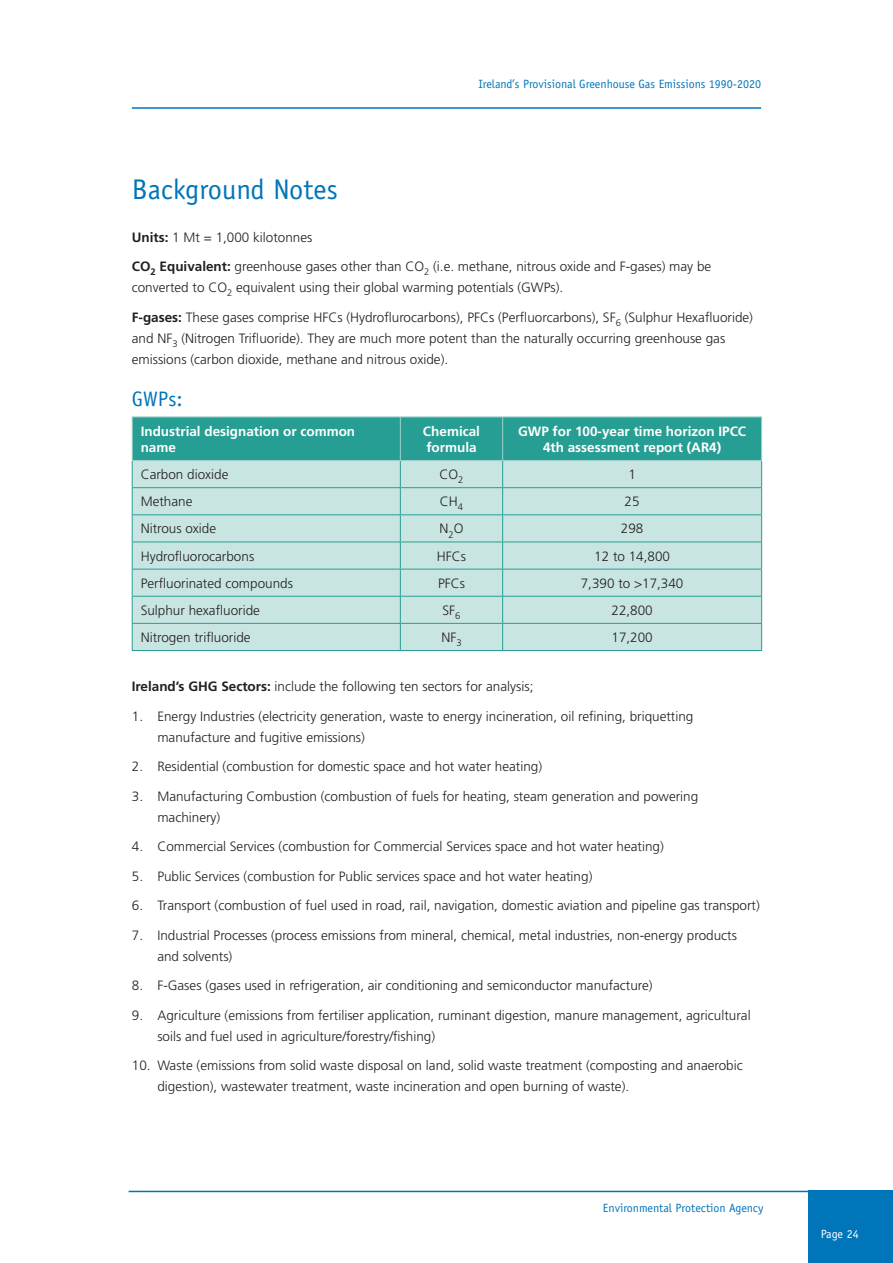
<style>
.page{position:relative;width:893px;height:1263px;background:#fff}
.page>*{position:absolute;margin:0;border:0;box-sizing:border-box;transform-origin:0 0}
.t1{font:28.5px "Officina Sans Std";color:#0075ba}
.t2{font:21px "Officina Sans Std";color:#0075ba}
.t3{font:300 13.5px/21px "Frutiger LT Std";color:#231f20}
.t4{font:700 13.5px/16.5px "Frutiger LT Std";color:#fff}
.t5{font:12px "Officina Sans Std";color:#0075ba}
.t6{font:12px "Officina Sans Std";letter-spacing:-.01em;color:#fff}
.s1{font-weight:700}
</style>
<div class="page">
<hr style="left:132px;top:107px;width:629px;height:2px;background:#0075ba">
<div style="left:808px;top:1191px;width:85px;height:72px;background:#0075ba"></div>
<hr style="left:129px;top:1191px;width:764px;height:1px;background:#0075ba">
<hr style="left:132px;top:416px;width:268px;height:1px;background:#9fd1cc">
<hr style="left:400px;top:416px;width:103px;height:1px;background:#9fd1cc">
<hr style="left:503px;top:416px;width:259px;height:1px;background:#9fd1cc">
<svg style="left:132px;top:417px;width:630px;height:233px;background:#a4d5d0"></svg>
<hr style="left:132px;top:650px;width:268px;height:1px;background:#279e93">
<hr style="left:400px;top:650px;width:103px;height:1px;background:#279e93">
<hr style="left:503px;top:650px;width:259px;height:1px;background:#279e93">
<p class="t5" style="left:478px;top:77px;width:284px">Ireland’s Provisional Greenhouse Gas Emissions 1990-2020</p>
<h1 class="t1" style="left:132px;top:173px;width:207px">Background Notes</h1>
<p class="t3" style="left:132px;top:222px;width:581px;line-height:29.5px"><span class="s1">Units:</span> 1 Mt = 1,000 kilotonnes<br><span class="s1">CO</span><sub>2</sub> <span class="s1">Equivalent:</span> greenhouse gases other than CO<sub>2</sub> (i.e. methane, nitrous oxide and F-gases) may be</p>
<p class="t3" style="left:132px;top:273px;width:623px;line-height:29.5px">converted to CO<sub>2</sub> equivalent using their global warming potentials (GWPs).<br><span class="s1">F-gases:</span> These gases comprise HFCs (Hydroflurocarbons), PFCs (Perfluorcarbons), SF<sub>6</sub> (Sulphur Hexafluoride)</p>
<p class="t3" style="left:132px;top:328px;width:595px">and NF<sub>3</sub> (Nitrogen Trifluoride). They are much more potent than the naturally occurring greenhouse gas emissions (carbon dioxide, methane and nitrous oxide).</p>
<h2 class="t2" style="left:132px;top:387px;width:52px">GWPs:</h2>
<p class="t4" style="left:141px;top:423px;width:216px">Industrial designation or common name</p>
<p class="t4" style="left:423px;top:423px;width:59px">Chemical formula</p>
<p class="t4" style="left:518px;top:423px;width:230px;text-align:center">GWP for 100-year time horizon IPCC<br>4th assessment report (AR4)</p>
<p class="t3" style="left:141px;top:464px;width:89px">Carbon dioxide</p>
<p class="t3" style="left:439px;top:464px;width:26px">CO<sub>2</sub></p>
<p class="t3" style="left:628px;top:464px;width:9px">1</p>
<p class="t3" style="left:141px;top:491px;width:53px">Methane</p>
<p class="t3" style="left:440px;top:491px;width:25px">CH<sub>4</sub></p>
<p class="t3" style="left:625px;top:491px;width:17px">25</p>
<p class="t3" style="left:141px;top:518px;width:77px">Nitrous oxide</p>
<p class="t3" style="left:439px;top:518px;width:26px">N<sub>2</sub>O</p>
<p class="t3" style="left:621px;top:518px;width:24px">298</p>
<p class="t3" style="left:141px;top:546px;width:115px">Hydrofluorocarbons</p>
<p class="t3" style="left:437px;top:546px;width:31px">HFCs</p>
<p class="t3" style="left:594px;top:546px;width:77px">12 to 14,800</p>
<p class="t3" style="left:141px;top:573px;width:154px">Perfluorinated compounds</p>
<p class="t3" style="left:438px;top:573px;width:28px">PFCs</p>
<p class="t3" style="left:581px;top:573px;width:104px">7,390 to &gt;17,340</p>
<p class="t3" style="left:141px;top:600px;width:121px">Sulphur hexafluoride</p>
<p class="t3" style="left:442px;top:600px;width:19px">SF<sub>6</sub></p>
<p class="t3" style="left:611px;top:600px;width:43px">22,800</p>
<p class="t3" style="left:141px;top:627px;width:112px">Nitrogen trifluoride</p>
<p class="t3" style="left:441px;top:627px;width:22px">NF<sub>3</sub></p>
<p class="t3" style="left:611px;top:627px;width:43px">17,200</p>
<p class="t3" style="left:132px;top:676px;width:403px"><span class="s1">Ireland’s GHG Sectors:</span> include the following ten sectors for analysis;</p>
<p class="t3" style="left:157px;top:706px;width:538px;text-indent:-26px">1. Energy Industries (electricity generation, waste to energy incineration, oil refining, briquetting manufacture and fugitive emissions)</p>
<p class="t3" style="left:132px;top:756px;width:412px">2. Residential (combustion for domestic space and hot water heating)</p>
<p class="t3" style="left:157px;top:786px;width:542px;text-indent:-26px">3. Manufacturing Combustion (combustion of fuels for heating, steam generation and powering machinery)</p>
<p class="t3" style="left:132px;top:836px;width:534px">4. Commercial Services (combustion for Commercial Services space and hot water heating)</p>
<p class="t3" style="left:132px;top:866px;width:462px">5. Public Services (combustion for Public services space and hot water heating)</p>
<p class="t3" style="left:132px;top:895px;width:629px">6. Transport (combustion of fuel used in road, rail, navigation, domestic aviation and pipeline gas transport)</p>
<p class="t3" style="left:157px;top:925px;width:581px;text-indent:-26px">7. Industrial Processes (process emissions from mineral, chemical, metal industries, non-energy products and solvents)</p>
<p class="t3" style="left:132px;top:975px;width:522px">8. F-Gases (gases used in refrigeration, air conditioning and semiconductor manufacture)</p>
<p class="t3" style="left:157px;top:1005px;width:595px;text-indent:-26px">9. Agriculture (emissions from fertiliser application, ruminant digestion, manure management, agricultural soils and fuel used in agriculture/forestry/fishing)</p>
<p class="t3" style="left:157px;top:1055px;width:587px;text-indent:-26px">10. Waste (emissions from solid waste disposal on land, solid waste treatment (composting and anaerobic digestion), wastewater treatment, waste incineration and open burning of waste).</p>
<p class="t5" style="left:603px;top:1201px;width:162px">Environmental Protection Agency</p>
<p class="t6" style="left:821px;top:1226px;width:40px">Page 24</p>
</div>
